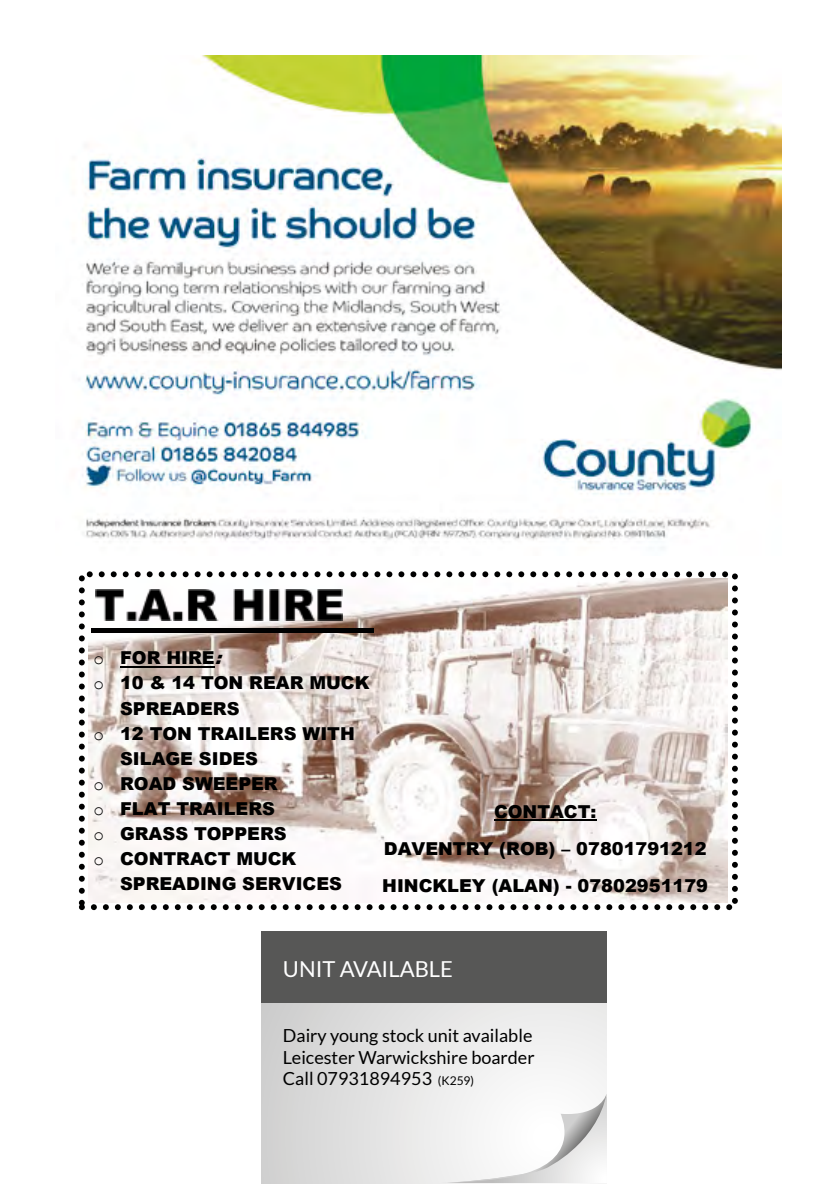
<style>
.page{position:relative;width:840px;height:1191px;background:#fff}
.page>*{position:absolute;margin:0;border:0;box-sizing:border-box;transform-origin:0 0}
.t1{font:22px "Lato";color:#fff}
.t2{font:18px/21.6px "Lato";color:#000}
.t3{font:900 17.8px/37px "Arial";color:#000;text-align:center}
.s1{font-family:"Courier New";font-weight:400}
.s2{font-style:italic}
.s3{font-size:12px}
</style>
<div class="page">
<img style="left:82px;top:55px;width:699px;height:493px">
<div style="left:79px;top:571px;width:658px;height:339px;border:6px dashed #000"></div>
<img style="left:89px;top:578px;width:637px;height:324px">
<img style="left:95px;top:590px;width:247px;height:30px">
<hr style="left:120px;top:666px;width:95px;height:1px;background:#000">
<div style="left:91px;top:628px;width:282px;height:5px;background:#000"></div>
<hr style="left:493px;top:819px;width:103px;height:2px;background:#000">
<div style="left:261px;top:1003px;width:345px;height:180px;background:linear-gradient(to right,#d4d4d4,#f9f9f9)"></div>
<div style="left:261px;top:931px;width:345px;height:72px;background:#575756"></div>
<svg style="left:441px;top:1092px;width:165px;height:91px"></svg>
<p class="t3" style="left:93px;top:639px;width:137px"><span class="s1">o</span> FOR HIRE<span class="s2">:</span></p>
<p class="t3" style="left:93px;top:664px;width:277px"><span class="s1">o</span> 10 &amp; 14 TON REAR MUCK</p>
<p class="t3" style="left:120px;top:689px;width:121px">SPREADERS</p>
<p class="t3" style="left:93px;top:714px;width:263px"><span class="s1">o</span> 12 TON TRAILERS WITH</p>
<p class="t3" style="left:120px;top:739px;width:139px">SILAGE SIDES</p>
<p class="t3" style="left:93px;top:764px;width:186px"><span class="s1">o</span> ROAD SWEEPER</p>
<p class="t3" style="left:93px;top:789px;width:183px"><span class="s1">o</span> FLAT TRAILERS</p>
<p class="t3" style="left:93px;top:814px;width:194px"><span class="s1">o</span> GRASS TOPPERS</p>
<p class="t3" style="left:93px;top:839px;width:204px"><span class="s1">o</span> CONTRACT MUCK</p>
<p class="t3" style="left:120px;top:865px;width:223px">SPREADING SERVICES</p>
<p class="t3" style="left:382px;top:792px;width:327px">CONTACT:<br>DAVENTRY (ROB) – 07801791212<br>HINCKLEY (ALAN) - 07802951179</p>
<p class="t1" style="left:283px;top:957px;width:171px">UNIT AVAILABLE</p>
<p class="t2" style="left:283px;top:1024px;width:253px">Dairy young stock unit available<br>Leicester Warwickshire boarder<br>Call 07931894953 <span class="s3">(K259)</span></p>
</div>
